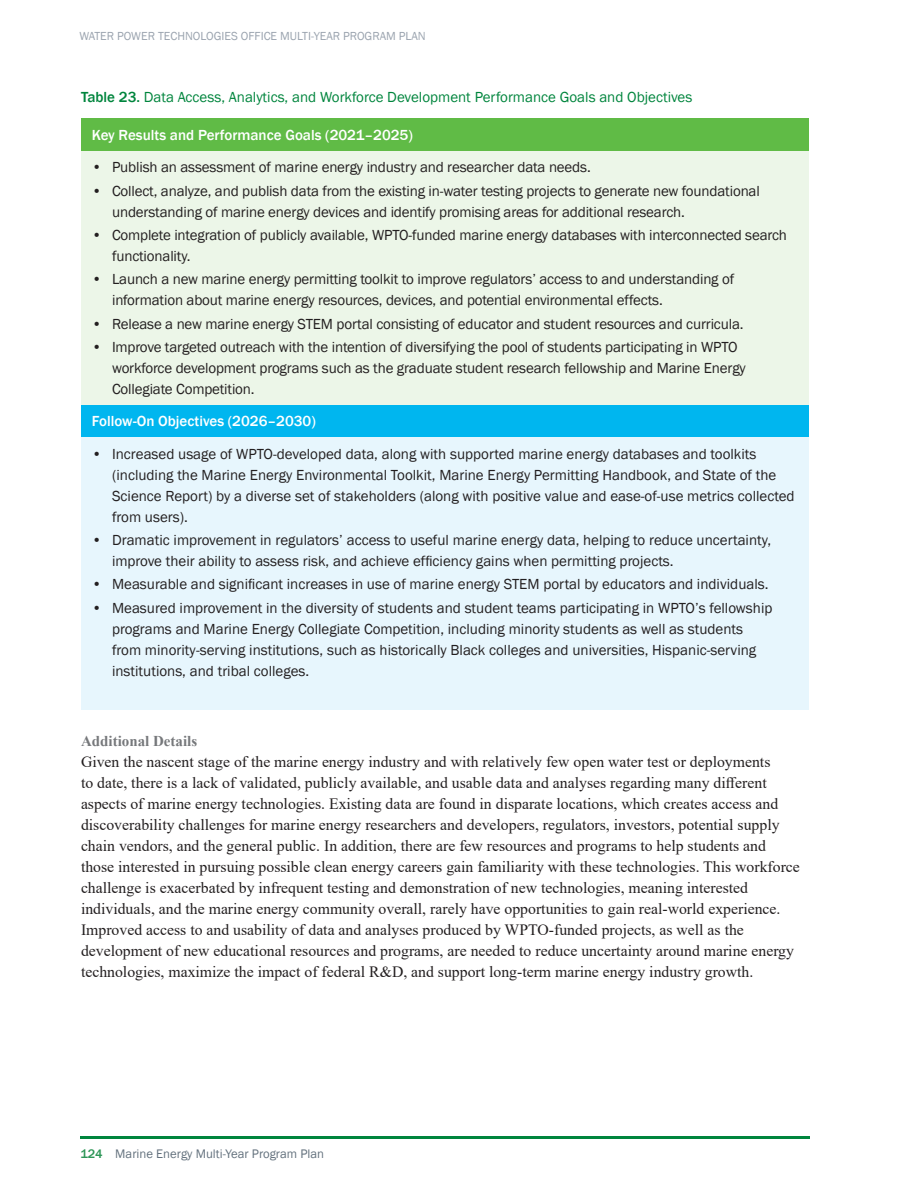
<style>
.page{position:relative;width:918px;height:1188px;background:#fff}
.page>*{position:absolute;margin:0;border:0;box-sizing:border-box;transform-origin:0 0}
.body_text{font:15.75px/21px "Times New Roman";color:#231f20}
.t1{font:15px/21px "Franklin Gothic";letter-spacing:-.01em;color:#231f20}
.t2{font:15px "Franklin Gothic";color:#00853d}
.table_body{font:500 15px "Franklin Gothic";color:#fff}
.t3{font:700 15px "Times New Roman";color:#76787b}
.t4{font:12.75px "Franklin Gothic";color:#63717d}
.t5{font:12px "Franklin Gothic";color:#9ba4af}
.s1{font-weight:500}
.s2{font-weight:500;color:#2d9657}
</style>
<div class="page">
<hr style="left:80px;top:1137px;width:730px;height:2px;background:#00853d">
<div style="left:81px;top:119px;width:728px;height:32px;background:#60bb46"></div>
<div style="left:81px;top:151px;width:728px;height:254px;background:#ecf6e8"></div>
<div style="left:81px;top:405px;width:728px;height:32px;background:#00b6ef"></div>
<div style="left:81px;top:437px;width:728px;height:273px;background:#e7f6fd"></div>
<p class="t5" style="left:79px;top:29px;width:348px">WATER POWER TECHNOLOGIES OFFICE MULTI-YEAR PROGRAM PLAN</p>
<p class="t2" style="left:81px;top:88px;width:613px"><span class="s1">Table 23.</span> Data Access, Analytics, and Workforce Development Performance Goals and Objectives</p>
<p class="table_body" style="left:92px;top:126px;width:323px">Key Results and Performance Goals (2021–2025)</p>
<p class="t1" style="left:92px;top:157px;width:501px">• Publish an assessment of marine energy industry and researcher data needs.</p>
<p class="t1" style="left:112px;top:180px;width:649px;text-indent:-20px">• Collect, analyze, and publish data from the existing in-water testing projects to generate new foundational understanding of marine energy devices and identify promising areas for additional research.</p>
<p class="t1" style="left:112px;top:225px;width:677px;text-indent:-20px">• Complete integration of publicly available, WPTO-funded marine energy databases with interconnected search functionality.</p>
<p class="t1" style="left:112px;top:269px;width:624px;text-indent:-20px">• Launch a new marine energy permitting toolkit to improve regulators’ access to and understanding of information about marine energy resources, devices, and potential environmental effects.</p>
<p class="t1" style="left:92px;top:314px;width:653px">• Release a new marine energy STEM portal consisting of educator and student resources and curricula.</p>
<p class="t1" style="left:112px;top:337px;width:635px;text-indent:-20px">• Improve targeted outreach with the intention of diversifying the pool of students participating in WPTO workforce development programs such as the graduate student research fellowship and Marine Energy<br>Collegiate Competition.</p>
<p class="table_body" style="left:92px;top:412px;width:226px">Follow-On Objectives (2026–2030)</p>
<p class="t1" style="left:112px;top:443px;width:684px;text-indent:-20px">• Increased usage of WPTO-developed data, along with supported marine energy databases and toolkits (including the Marine Energy Environmental Toolkit, Marine Energy Permitting Handbook, and State of the Science Report) by a diverse set of stakeholders (along with positive value and ease-of-use metrics collected from users).</p>
<p class="t1" style="left:112px;top:530px;width:661px;text-indent:-20px">• Dramatic improvement in regulators’ access to useful marine energy data, helping to reduce uncertainty, improve their ability to assess risk, and achieve efficiency gains when permitting projects.</p>
<p class="t1" style="left:92px;top:574px;width:678px">• Measurable and significant increases in use of marine energy STEM portal by educators and individuals.</p>
<p class="t1" style="left:112px;top:598px;width:662px;text-indent:-20px">• Measured improvement in the diversity of students and student teams participating in WPTO’s fellowship programs and Marine Energy Collegiate Competition, including minority students as well as students from minority-serving institutions, such as historically Black colleges and universities, Hispanic-serving institutions, and tribal colleges.</p>
<p class="t3" style="left:81px;top:730px;width:118px">Additional Details</p>
<p class="body_text" style="left:81px;top:750px;width:720px">Given the nascent stage of the marine energy industry and with relatively few open water test or deployments<br>to date, there is a lack of validated, publicly available, and usable data and analyses regarding many different aspects of marine energy technologies. Existing data are found in disparate locations, which creates access and discoverability challenges for marine energy researchers and developers, regulators, investors, potential supply chain vendors, and the general public. In addition, there are few resources and programs to help students and those interested in pursuing possible clean energy careers gain familiarity with these technologies. This workforce challenge is exacerbated by infrequent testing and demonstration of new technologies, meaning interested individuals, and the marine energy community overall, rarely have opportunities to gain real-world experience.<br>Improved access to and usability of data and analyses produced by WPTO-funded projects, as well as the development of new educational resources and programs, are needed to reduce uncertainty around marine energy technologies, maximize the impact of federal R&amp;D, and support long-term marine energy industry growth.</p>
<p class="t4" style="left:80px;top:1146px;width:245px"><span class="s2">124</span> Marine Energy Multi-Year Program Plan</p>
</div>
